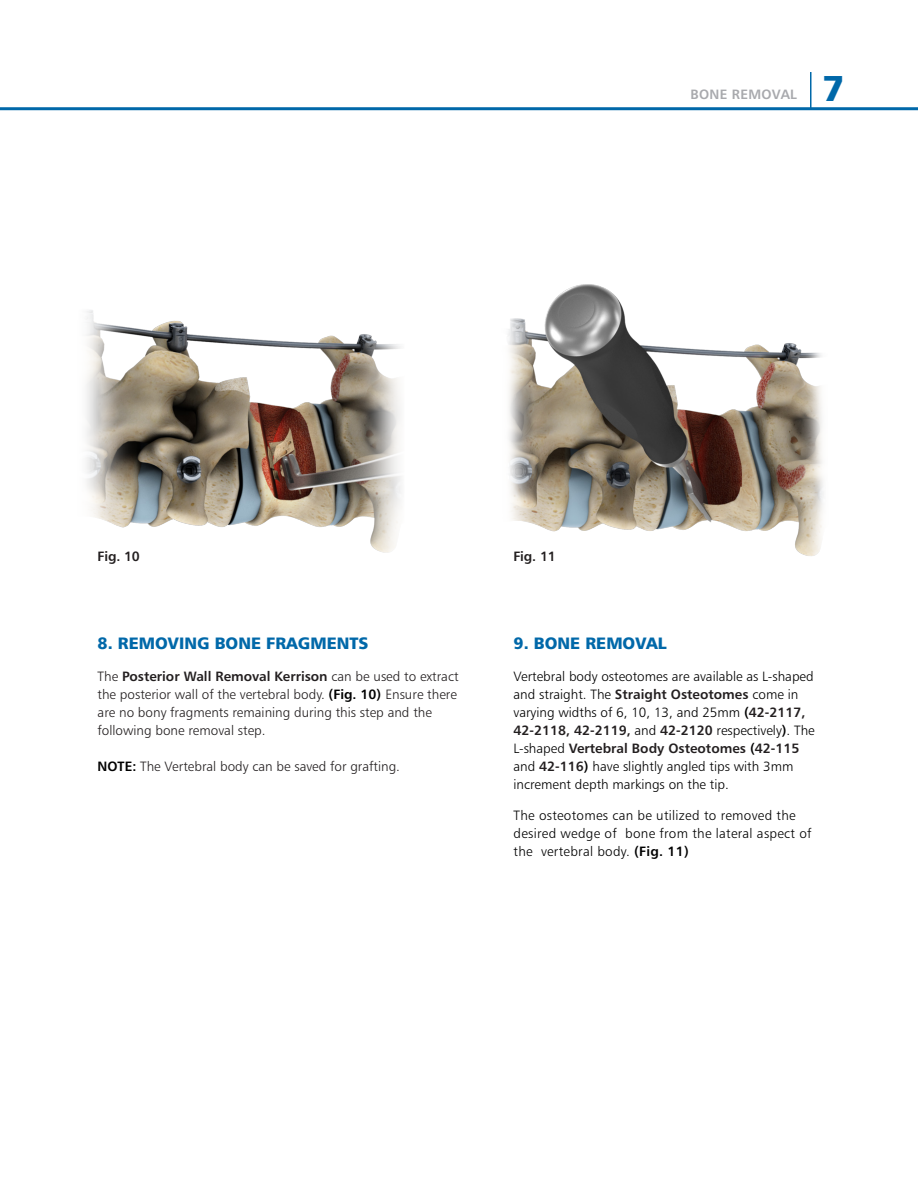
<style>
.page{position:relative;width:918px;height:1188px;background:#fff}
.page>*{position:absolute;margin:0;border:0;box-sizing:border-box;transform-origin:0 0}
.t1{font:36px "Humanist 777 BT Black B";color:#0068a9}
.t2{font:16.5px "Humanist 777 BT Black B";color:#0068a9}
.Body_pararaph{font:13.5px/18px "Humanist 777 BT Light B";color:#000}
.Body_pararaph-2{font:13.5px/18px "Humanist 777 BT Light B";color:#231f20}
.Body_pararaph-3{font:13.5px/18px "Humanist 777 BT Light B";letter-spacing:.02em;color:#000}
._1_NEW_Step{font:13.5px "Humanist 777 BT Bold B";letter-spacing:-.01em;color:#231f20}
.t3{font:13.5px "Humanist 777 BT Bold B";letter-spacing:.02em;color:#a8a9ad}
.s1{font-family:"Humanist 777 BT Bold B"}
.s2{font-family:"Humanist 777 BT Bold B";color:#000}
.s3{font-family:"Humanist 777 BT Bold B";color:#231f20}
</style>
<div class="page">
<hr style="left:810px;top:72px;width:2px;height:36px;background:#0068a9">
<hr style="left:0;top:107px;width:918px;height:3px;background:#0068a9">
<img style="left:86px;top:310px;width:315px;height:243px">
<img style="left:508px;top:284px;width:316px;height:272px">
<p class="t3" style="left:691px;top:86px;width:108px">BONE REMOVAL</p>
<p class="t1" style="left:823px;top:65px;width:24px">7</p>
<p class="_1_NEW_Step" style="left:98px;top:548px;width:44px">Fig. 10</p>
<p class="t2" style="left:98px;top:633px;width:272px">8. REMOVING BONE FRAGMENTS</p>
<p class="Body_pararaph-2" style="left:98px;top:667px;width:362px">The <span class="s1">Posterior Wall Removal Kerrison</span> can be used to extract the posterior wall of the vertebral body. <span class="s2">(Fig. 10)</span> Ensure there are no bony fragments remaining during this step and the following bone removal step.</p>
<p class="Body_pararaph-2" style="left:98px;top:757px;width:304px"><span class="s2">NOTE:</span> The Vertebral body can be saved for grafting.</p>
<p class="_1_NEW_Step" style="left:514px;top:548px;width:44px">Fig. 11</p>
<p class="t2" style="left:514px;top:633px;width:155px">9. BONE REMOVAL</p>
<p class="Body_pararaph" style="left:514px;top:667px;width:303px">Vertebral body osteotomes are available as L-shaped and straight. The <span class="s3">Straight Osteotomes</span> come in varying widths of 6, 10, 13, and 25mm <span class="s1">(</span><span class="s3">42-2117, 42-2118, 42-2119,</span> and <span class="s3">42-2120</span> respectively<span class="s1">)</span>. The L-shaped <span class="s3">Vertebral Body Osteotomes</span> <span class="s1">(</span><span class="s3">42-115 </span>and <span class="s3">42-116</span><span class="s1">)</span> have slightly angled tips with 3mm increment depth markings on the tip.</p>
<p class="Body_pararaph-3" style="left:514px;top:807px;width:299px">The osteotomes can be utilized to removed the desired wedge of bone from the lateral aspect of the vertebral body. <span class="s1">(Fig. 11)</span></p>
</div>
